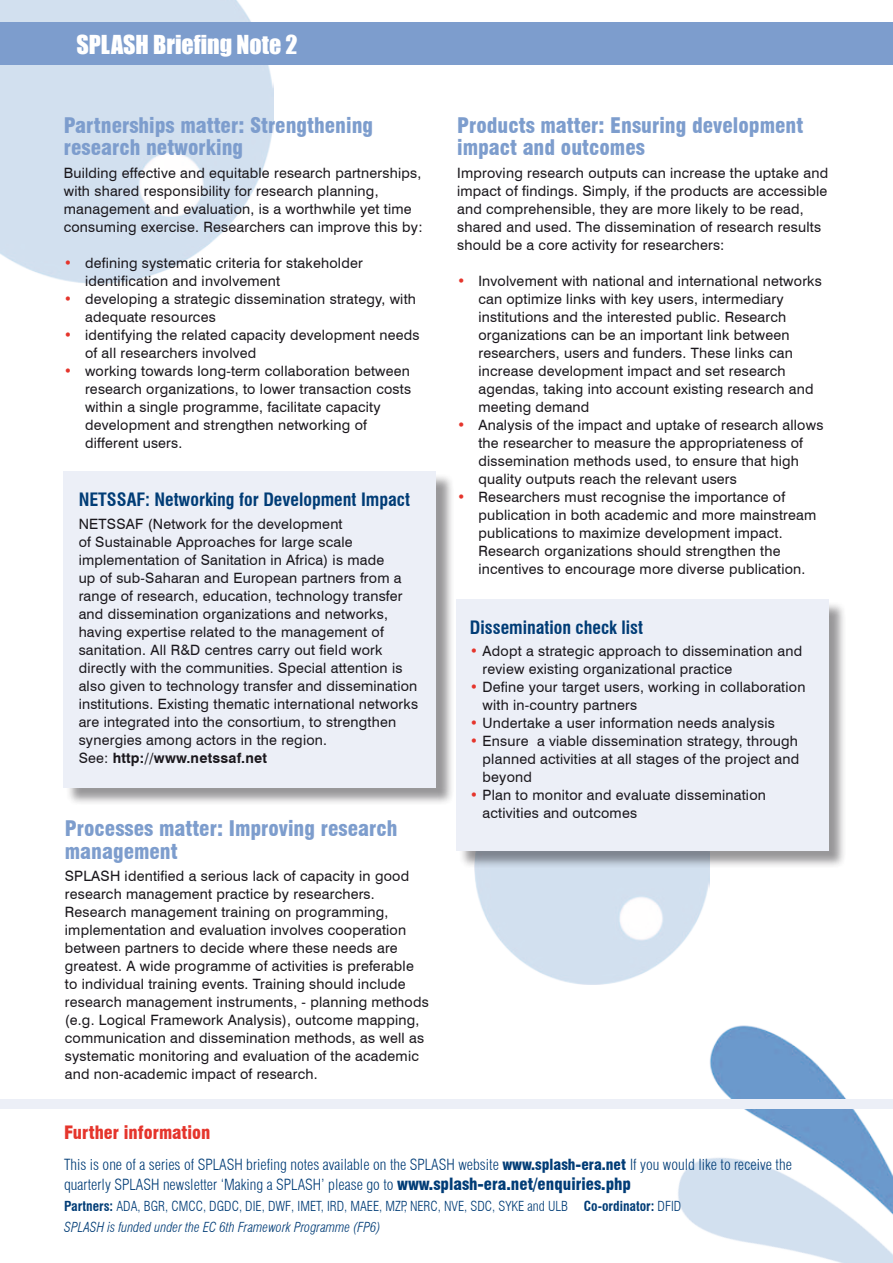
<style>
.page{position:relative;width:893px;height:1263px;background:#fff}
.page>*{position:absolute;margin:0;border:0;box-sizing:border-box;transform-origin:0 0}
.t1{font:24px "Impact";color:#fff}
.t2{font:900 condensed 21px/22.5px "Swiss 721 BT";color:#7d9dcd}
.t3{font:700 condensed 18px "Swiss 721 BT";color:#003c76}
.t4{font:900 condensed 18px "Swiss 721 BT";color:#e5352c}
.t5{font:300 condensed 15px/19.8px "Swiss 721 BT";color:#003c76}
.t6{font:14.25px/18px "Swiss 721 BT";letter-spacing:.015em;color:#1a171c}
.t7{font:300 condensed 13.5px/20.7px "Swiss 721 BT";color:#003c76}
.s1{color:#e5352c}
.s2{font-weight:700}
.s3{font-weight:900}
.s4{font-weight:900;font-size:16.5px}
.s5{font-style:italic}
</style>
<div class="page">
<img style="left:0;top:0;width:273px;height:283px">
<img style="left:710px;top:1025px;width:133px;height:70px">
<img style="left:474px;top:868px;width:235px;height:116px">
<img style="left:662px;top:1095px;width:231px;height:168px">
<div style="left:66px;top:473px;width:388px;height:332px;background:#1a171c;opacity:.45"></div>
<div style="left:64px;top:471px;width:372px;height:316px;background:#eceff7"></div>
<div style="left:458px;top:601px;width:388px;height:267px;background:#1a171c;opacity:.45"></div>
<div style="left:456px;top:599px;width:372px;height:251px;background:#eceff7"></div>
<div style="left:0;top:22px;width:893px;height:42px;background:#7d9dcd"></div>
<div style="left:0;top:1098px;width:893px;height:10px;background:#eceff7"></div>
<h1 class="t1" style="left:76px;top:26px;width:223px">SPLASH Briefing Note 2</h1>
<h2 class="t2" style="left:64px;top:114px;width:311px">Partnerships matter: Strengthening research networking</h2>
<p class="t6" style="left:64px;top:164px;width:360px">Building effective and equitable research partnerships, with shared responsibility for research planning, management and evaluation, is a worthwhile yet time consuming exercise. Researchers can improve this by:</p>
<p class="t6" style="left:85px;top:254px;width:279px;text-indent:-21px"><span class="s1">•</span> defining systematic criteria for stakeholder identification and involvement</p>
<p class="t6" style="left:85px;top:290px;width:332px;text-indent:-21px"><span class="s1">•</span> developing a strategic dissemination strategy, with adequate resources</p>
<p class="t6" style="left:85px;top:326px;width:336px;text-indent:-21px"><span class="s1">•</span> identifying the related capacity development needs of all researchers involved</p>
<p class="t6" style="left:85px;top:362px;width:328px;text-indent:-21px"><span class="s1">•</span> working towards long-term collaboration between research organizations, to lower transaction costs within a single programme, facilitate capacity development and strengthen networking of different users.</p>
<p class="t3" style="left:79px;top:489px;width:333px">NETSSAF: Networking for Development Impact</p>
<p class="t6" style="left:79px;top:515px;width:341px">NETSSAF (Network for the development<br>of Sustainable Approaches for large scale implementation of Sanitation in Africa) is made<br>up of sub-Saharan and European partners from a range of research, education, technology transfer and dissemination organizations and networks, having expertise related to the management of sanitation. All R&amp;D centres carry out field work directly with the communities. Special attention is also given to technology transfer and dissemination institutions. Existing thematic international networks are integrated into the consortium, to strengthen synergies among actors in the region.<br>See: <span class="s2">http://www.netssaf.net</span></p>
<h2 class="t2" style="left:65px;top:817px;width:334px">Processes matter: Improving research management</h2>
<p class="t6" style="left:65px;top:867px;width:365px">SPLASH identified a serious lack of capacity in good research management practice by researchers.<br>Research management training on programming, implementation and evaluation involves cooperation between partners to decide where these needs are greatest. A wide programme of activities is preferable to individual training events. Training should include research management instruments, - planning methods (e.g. Logical Framework Analysis), outcome mapping, communication and dissemination methods, as well as systematic monitoring and evaluation of the academic and non-academic impact of research.</p>
<h2 class="t2" style="left:457px;top:114px;width:348px">Products matter: Ensuring development impact and outcomes</h2>
<p class="t6" style="left:457px;top:164px;width:373px">Improving research outputs can increase the uptake and impact of findings. Simply, if the products are accessible and comprehensible, they are more likely to be read, shared and used. The dissemination of research results should be a core activity for researchers:</p>
<p class="t6" style="left:478px;top:272px;width:345px;text-indent:-21px"><span class="s1">•</span> Involvement with national and international networks can optimize links with key users, intermediary institutions and the interested public. Research organizations can be an important link between researchers, users and funders. These links can increase development impact and set research agendas, taking into account existing research and meeting demand</p>
<p class="t6" style="left:478px;top:416px;width:347px;text-indent:-21px"><span class="s1">•</span> Analysis of the impact and uptake of research allows the researcher to measure the appropriateness of dissemination methods used, to ensure that high quality outputs reach the relevant users</p>
<p class="t6" style="left:478px;top:488px;width:340px;text-indent:-21px"><span class="s1">•</span> Researchers must recognise the importance of publication in both academic and more mainstream publications to maximize development impact.<br>Research organizations should strengthen the incentives to encourage more diverse publication.</p>
<p class="t3" style="left:470px;top:616px;width:175px">Dissemination check list</p>
<p class="t6" style="left:483px;top:642px;width:321px;text-indent:-13px"><span class="s1">•</span> Adopt a strategic approach to dissemination and review existing organizational practice</p>
<p class="t6" style="left:483px;top:678px;width:324px;text-indent:-13px"><span class="s1">•</span> Define your target users, working in collaboration with in-country partners</p>
<p class="t6" style="left:470px;top:714px;width:306px"><span class="s1">•</span> Undertake a user information needs analysis</p>
<p class="t6" style="left:483px;top:732px;width:318px;text-align:justify;text-indent:-13px"><span class="s1">•</span> Ensure a viable dissemination strategy, through planned activities at all stages of the project and beyond</p>
<p class="t6" style="left:483px;top:786px;width:285px;text-indent:-13px"><span class="s1">•</span> Plan to monitor and evaluate dissemination activities and outcomes</p>
<p class="t4" style="left:64px;top:1122px;width:148px">Further information</p>
<p class="t5" style="left:64px;top:1155px;width:729px">This is one of a series of SPLASH briefing notes available on the SPLASH website <span class="s3">www.splash-era.net</span> If you would like to receive the quarterly SPLASH newsletter ‘Making a SPLASH’ please go to <span class="s4">www.splash-era.net/enquiries.php</span></p>
<p class="t7" style="left:64px;top:1195px;width:619px"><span class="s2">Partners:</span> ADA, BGR, CMCC, DGDC, DIE, DWF, IMET, IRD, MAEE, MZP, NERC, NVE, SDC, SYKE and ULB <span class="s2">Co-ordinator:</span> DFID<br><span class="s5">SPLASH is funded under the EC 6th Framework Programme (FP6)</span></p>
</div>
